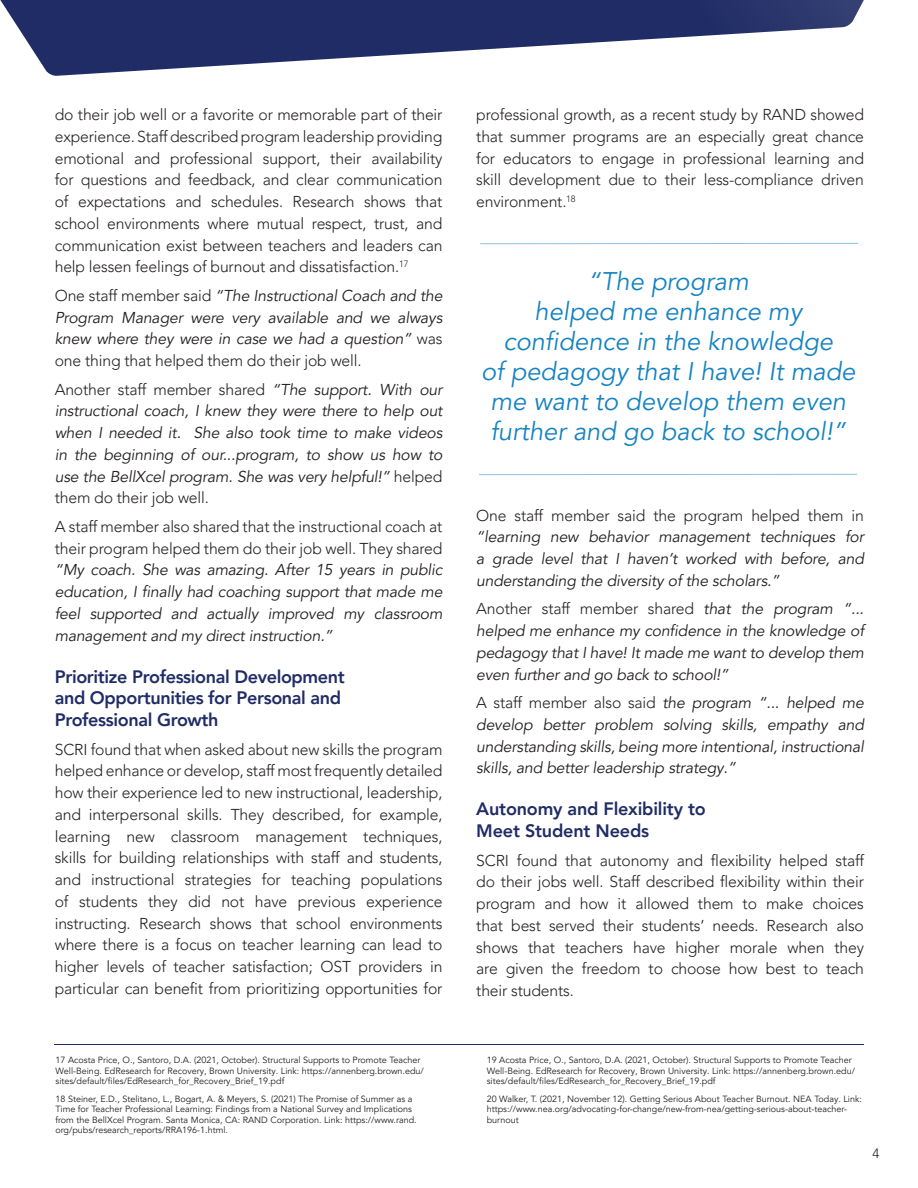
<style>
.page{position:relative;width:918px;height:1188px;background:#fff}
.page>*{position:absolute;margin:0;border:0;box-sizing:border-box;transform-origin:0 0}
.t1{font:italic 25.5px/30px "Avenir LT Pro";color:#1583c2;text-align:center}
.t2{font:800 18px/21.8px "Avenir LT Pro";letter-spacing:-.02em;color:#202c65}
.t3{font:300 15.75px/21.8px "Avenir LT Pro";letter-spacing:-.01em;color:#231f20;text-align:justify}
.t4{font:italic 15.75px/21.8px "Avenir LT Pro";letter-spacing:-.01em;color:#231f20;text-align:justify}
.t5{font:300 13.5px "Avenir LT Pro";color:#231f20}
.t6{font:9px/10.5px "Avenir LT Pro";color:#231f20}
.s1{font-weight:300;font-style:normal}
</style>
<div class="page">
<svg style="left:0;top:0;width:864px;height:76px;fill:#202c65"></svg>
<hr style="left:54px;top:1044px;width:810px;height:1px;background:#202c65">
<hr style="left:479px;top:474px;width:378px;height:1px;background:#1583c2">
<hr style="left:480px;top:243px;width:378px;height:1px;background:#1583c2">
<p class="t3" style="left:55px;top:104px;width:389px">do their job well or a favorite or memorable part of their experience. Staff described program leadership providing emotional and professional support, their availability for questions and feedback, and clear communication of expectations and schedules. Research shows that school environments where mutual respect, trust, and communication exist between teachers and leaders can help lessen feelings of burnout and dissatisfaction.<sup>17</sup></p>
<p class="t4" style="left:55px;top:285px;width:389px"><span class="s1">One staff member said</span> “The Instructional Coach and the Program Manager were very available and we always knew where they were in case we had a question” <span class="s1">was one thing that helped them do their job well.</span></p>
<p class="t4" style="left:55px;top:379px;width:389px"><span class="s1">Another staff member shared</span> “The support. With our instructional coach, I knew they were there to help out when I needed it. She also took time to make videos in the beginning of our...program, to show us how to use the BellXcel program. She was very helpful!” <span class="s1">helped them do their job well.</span></p>
<p class="t4" style="left:55px;top:516px;width:389px"><span class="s1">A staff member also shared that the instructional coach at their program helped them do their job well. They shared </span>“My coach. She was amazing. After 15 years in public education, I finally had coaching support that made me feel supported and actually improved my classroom management and my direct instruction.”</p>
<p class="t2" style="left:55px;top:666px;width:292px">Prioritize Professional Development and Opportunities for Personal and<br>Professional Growth</p>
<p class="t3" style="left:55px;top:738px;width:389px">SCRI found that when asked about new skills the program helped enhance or develop, staff most frequently detailed how their experience led to new instructional, leadership, and interpersonal skills. They described, for example, learning new classroom management techniques, skills for building relationships with staff and students, and instructional strategies for teaching populations of students they did not have previous experience instructing. Research shows that school environments where there is a focus on teacher learning can lead to higher levels of teacher satisfaction; OST providers in particular can benefit from prioritizing opportunities for</p>
<p class="t6" style="left:56px;top:1055px;width:370px">17 Acosta Price, O., Santoro, D.A. (2021, October). Structural Supports to Promote Teacher<br>Well-Being. EdResearch for Recovery, Brown University. Link: https://annenberg.brown.edu/ sites/default/files/EdResearch_for_Recovery_Brief_19.pdf</p>
<p class="t6" style="left:56px;top:1094px;width:363px">18 Steiner, E.D., Stelitano, L., Bogart, A. &amp; Meyers, S. (2021) The Promise of Summer as a Time for Teacher Professional Learning: Findings from a National Survey and Implications from the BellXcel Program. Santa Monica, CA: RAND Corporation. Link: https://www.rand. org/pubs/research_reports/RRA196-1.html.</p>
<p class="t3" style="left:476px;top:104px;width:389px">professional growth, as a recent study by RAND showed that summer programs are an especially great chance for educators to engage in professional learning and skill development due to their less-compliance driven environment.<sup>18</sup></p>
<p class="t1" style="left:588px;top:266px;width:163px">“The program</p>
<p class="t1" style="left:503px;top:296px;width:331px">helped me enhance my confidence in the knowledge</p>
<p class="t1" style="left:481px;top:356px;width:376px">of pedagogy that I have! It made me want to develop them even further and go back to school!”</p>
<p class="t4" style="left:476px;top:505px;width:389px"><span class="s1">One staff member said the program helped them in </span>“learning new behavior management techniques for a grade level that I haven’t worked with before, and understanding the diversity of the scholars.”</p>
<p class="t4" style="left:476px;top:598px;width:389px"><span class="s1">Another staff member shared</span> that the program “... helped me enhance my confidence in the knowledge of pedagogy that I have! It made me want to develop them even further and go back to school!”</p>
<p class="t4" style="left:476px;top:692px;width:389px"><span class="s1">A staff member also said</span> the program “... helped me develop better problem solving skills, empathy and understanding skills, being more intentional, instructional skills, and better leadership strategy.”</p>
<p class="t2" style="left:476px;top:798px;width:231px">Autonomy and Flexibility to<br>Meet Student Needs</p>
<p class="t3" style="left:476px;top:849px;width:389px">SCRI found that autonomy and flexibility helped staff do their jobs well. Staff described flexibility within their program and how it allowed them to make choices that best served their students’ needs. Research also shows that teachers have higher morale when they are given the freedom to choose how best to teach their students.</p>
<p class="t6" style="left:487px;top:1055px;width:370px">19 Acosta Price, O., Santoro, D.A. (2021, October). Structural Supports to Promote Teacher<br>Well-Being. EdResearch for Recovery, Brown University. Link: https://annenberg.brown.edu/ sites/default/files/EdResearch_for_Recovery_Brief_19.pdf</p>
<p class="t6" style="left:487px;top:1094px;width:377px">20 Walker, T. (2021, November 12). Getting Serious About Teacher Burnout. NEA Today. Link: https://www.nea.org/advocating-for-change/new-from-nea/getting-serious-about-teacher&shy;burnout</p>
<p class="t5" style="left:873px;top:1145px;width:9px">4</p>
</div>
